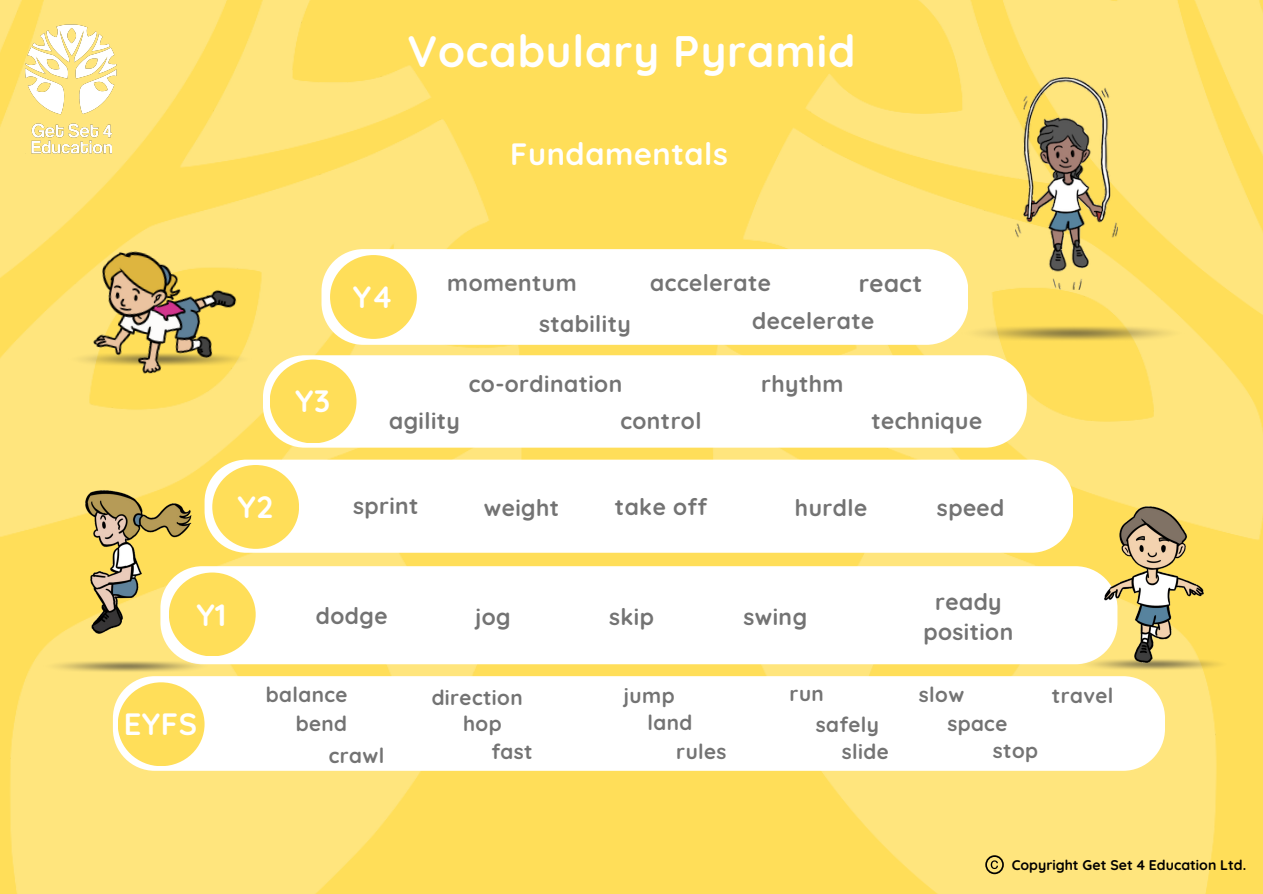
<style>
.page{position:relative;width:1263px;height:894px;background:#fff}
.page>*{position:absolute;margin:0;border:0;box-sizing:border-box;transform-origin:0 0}
.t1{font:700 43.95px "Quicksand";letter-spacing:.02em;color:#fff}
.t2{font:700 30.75px "Quicksand";letter-spacing:.02em;color:#fff}
.t3{font:700 24.15px "Quicksand";letter-spacing:.02em;color:#737373}
.t4{font:700 22.8px/29.4px "Quicksand";letter-spacing:.02em;color:#737373;text-align:center}
.t5{font:700 20.7px "Quicksand";letter-spacing:.02em;color:#737373}
.t6{font:700 14.1px "Quicksand";color:#000}
</style>
<div class="page">
<div style="left:0;top:0;width:1263px;height:893px;background:#ffde59"></div>
<img style="left:0;top:0;width:526px;height:893px">
<img style="left:710px;top:0;width:553px;height:893px">
<div style="left:113px;top:676px;width:1052px;height:94px;background:#fff"></div>
<div style="left:160px;top:566px;width:957px;height:98px;background:#fff;border-radius:42px"></div>
<div style="left:205px;top:459px;width:868px;height:93px;background:#fff"></div>
<div style="left:263px;top:355px;width:764px;height:92px;background:#fff"></div>
<div style="left:321px;top:249px;width:647px;height:96px;background:#fff"></div>
<div style="left:118px;top:682px;width:87px;height:84px;background:#ffde59;border-radius:50%"></div>
<div style="left:169px;top:572px;width:87px;height:84px;background:#ffde59;border-radius:50%"></div>
<div style="left:212px;top:465px;width:87px;height:83px;background:#ffde59;border-radius:50%"></div>
<div style="left:270px;top:359px;width:86px;height:84px;background:#ffde59;border-radius:50%"></div>
<img style="left:26px;top:24px;width:91px;height:130px">
<img style="left:959px;top:326px;width:228px;height:15px">
<img style="left:1077px;top:658px;width:153px;height:12px">
<img style="left:67px;top:353px;width:14px;height:13px">
<img style="left:42px;top:660px;width:170px;height:12px">
<div style="left:330px;top:255px;width:87px;height:84px;background:#ffde59;border-radius:50%"></div>
<img style="left:1015px;top:77px;width:103px;height:212px">
<img style="left:1104px;top:507px;width:99px;height:155px">
<img style="left:81px;top:233px;width:193px;height:164px">
<img style="left:71px;top:476px;width:129px;height:217px">
<svg style="left:985px;top:855px;width:19px;height:18px"></svg>
<p class="t1" style="left:407px;top:23px;width:449px">Vocabulary Pyramid</p>
<p class="t2" style="left:510px;top:134px;width:219px">Fundamentals</p>
<p class="t2" style="left:295px;top:380px;width:36px">Y3</p>
<p class="t2" style="left:353px;top:277px;width:42px">Y4</p>
<p class="t4" style="left:447px;top:267px;width:131px">momentum</p>
<p class="t4" style="left:539px;top:308px;width:93px">stability</p>
<p class="t4" style="left:469px;top:368px;width:155px">co-ordination</p>
<p class="t4" style="left:650px;top:267px;width:122px">accelerate</p>
<p class="t4" style="left:752px;top:305px;width:124px">decelerate</p>
<p class="t3" style="left:859px;top:268px;width:65px">react</p>
<p class="t4" style="left:761px;top:368px;width:84px">rhythm</p>
<p class="t4" style="left:389px;top:405px;width:72px">agility</p>
<p class="t4" style="left:620px;top:405px;width:83px">control</p>
<p class="t4" style="left:871px;top:405px;width:112px">technique</p>
<p class="t2" style="left:238px;top:487px;width:37px">Y2</p>
<p class="t4" style="left:353px;top:490px;width:67px">sprint</p>
<p class="t4" style="left:484px;top:492px;width:77px">weight</p>
<p class="t4" style="left:615px;top:491px;width:94px">take off</p>
<p class="t4" style="left:795px;top:492px;width:74px">hurdle</p>
<p class="t4" style="left:937px;top:492px;width:69px">speed</p>
<p class="t2" style="left:196px;top:594px;width:32px">Y1</p>
<p class="t2" style="left:124px;top:704px;width:75px">EYFS</p>
<p class="t4" style="left:316px;top:600px;width:73px">dodge</p>
<p class="t5" style="left:266px;top:681px;width:83px">balance</p>
<p class="t5" style="left:296px;top:710px;width:53px">bend</p>
<p class="t5" style="left:329px;top:741px;width:57px">crawl</p>
<p class="t4" style="left:475px;top:601px;width:37px">jog</p>
<p class="t4" style="left:609px;top:601px;width:46px">skip</p>
<p class="t4" style="left:743px;top:601px;width:65px">swing</p>
<p class="t4" style="left:923px;top:586px;width:91px">ready position</p>
<p class="t5" style="left:623px;top:682px;width:52px">jump</p>
<p class="t5" style="left:432px;top:684px;width:93px">direction</p>
<p class="t5" style="left:491px;top:738px;width:43px">fast</p>
<p class="t5" style="left:463px;top:710px;width:40px">hop</p>
<p class="t5" style="left:647px;top:708px;width:46px">land</p>
<p class="t5" style="left:676px;top:738px;width:52px">rules</p>
<p class="t5" style="left:790px;top:680px;width:36px">run</p>
<p class="t5" style="left:816px;top:711px;width:65px">safely</p>
<p class="t5" style="left:842px;top:738px;width:48px">slide</p>
<p class="t5" style="left:919px;top:681px;width:47px">slow</p>
<p class="t5" style="left:947px;top:710px;width:62px">space</p>
<p class="t5" style="left:993px;top:736px;width:47px">stop</p>
<p class="t5" style="left:1052px;top:682px;width:63px">travel</p>
<p class="t6" style="left:1012px;top:855px;width:236px">Copyright Get Set 4 Education Ltd.</p>
</div>
